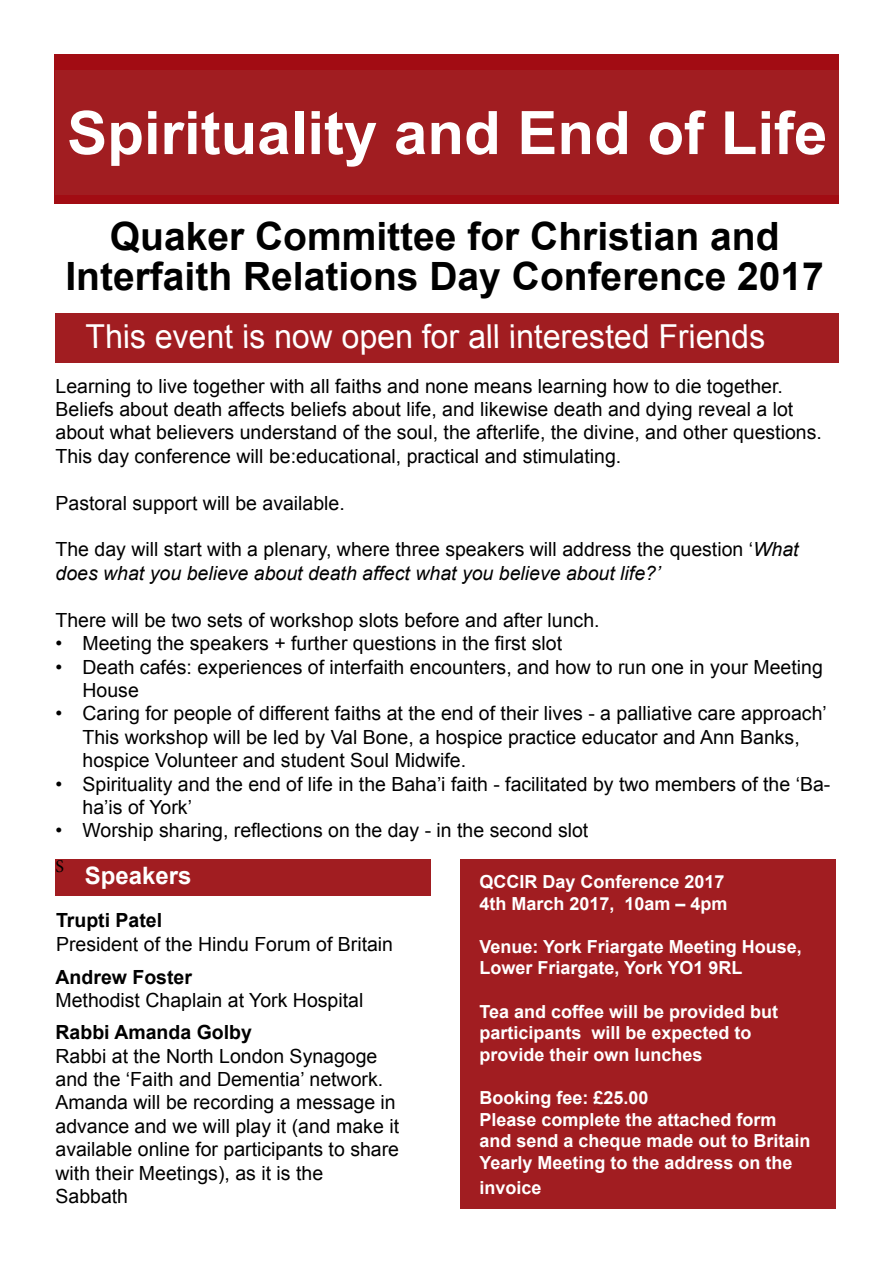
<style>
.page{position:relative;width:893px;height:1263px;background:#fff}
.page>*{position:absolute;margin:0;border:0;box-sizing:border-box;transform-origin:0 0}
.t1{font:700 60px "Arial";color:#fff}
.t2{font:700 39px/40.5px "Arial";color:#000;text-align:center}
.t3{font:33px "Arial";color:#fff}
.t4{font:700 24px "Arial";color:#fff}
.t5{font:19.5px/23.4px "Arial";color:#000}
.t6{font:700 19.5px "Arial";color:#000}
.t7{font:700 18px/21.6px "Arial";color:#fff}
.t8{font:18px "Minion Pro";color:#000}
.s1{font-style:italic}
</style>
<div class="page">
<div style="left:54px;top:54px;width:785px;height:149px;background:#a20c13"></div>
<div style="left:56px;top:70px;width:783px;height:125px;background:#a11d21"></div>
<div style="left:56px;top:313px;width:783px;height:49px;background:#a11d21"></div>
<div style="left:460px;top:859px;width:375px;height:350px;background:#a11d21"></div>
<div style="left:56px;top:859px;width:375px;height:36px;background:#a11d21"></div>
<h1 class="t1" style="left:67px;top:93px;width:762px">Spirituality and End of Life</h1>
<h2 class="t2" style="left:65px;top:217px;width:760px">Quaker Committee for Christian and<br>Interfaith Relations Day Conference 2017</h2>
<h3 class="t3" style="left:86px;top:314px;width:682px">This event is now open for all interested Friends</h3>
<p class="t5" style="left:56px;top:374px;width:768px">Learning to live together with all faiths and none means learning how to die together.<br>Beliefs about death affects beliefs about life, and likewise death and dying reveal a lot about what believers understand of the soul, the afterlife, the divine, and other questions.<br>This day conference will be:educational, practical and stimulating.</p>
<p class="t5" style="left:56px;top:491px;width:291px">Pastoral support will be available.</p>
<p class="t5" style="left:56px;top:538px;width:745px">The day will start with a plenary, where three speakers will address the question ‘<span class="s1">What does what you believe about death affect what you believe about life?’</span></p>
<p class="t5" style="left:56px;top:608px;width:546px">There will be two sets of workshop slots before and after lunch.</p>
<p class="t5" style="left:56px;top:632px;width:508px">• Meeting the speakers + further questions in the first slot</p>
<p class="t5" style="left:83px;top:655px;width:742px;text-indent:-27px">• Death cafés: experiences of interfaith encounters, and how to run one in your Meeting<br>House</p>
<p class="t5" style="left:83px;top:702px;width:746px;text-indent:-27px">• Caring for people of different faiths at the end of their lives - a palliative care approach’<br>This workshop will be led by Val Bone, a hospice practice educator and Ann Banks, hospice Volunteer and student Soul Midwife.</p>
<p class="t5" style="left:83px;top:772px;width:749px;text-indent:-27px">• Spirituality and the end of life in the Baha’i faith - facilitated by two members of the ‘Ba&shy;ha’is of York’</p>
<p class="t5" style="left:55px;top:819px;width:534px">• Worship sharing, reflections on the day - in the second slot</p>
<p class="t7" style="left:479px;top:871px;width:250px">QCCIR Day Conference 2017<br>4th March 2017, 10am – 4pm</p>
<p class="t7" style="left:479px;top:936px;width:324px">Venue: York Friargate Meeting House,<br>Lower Friargate, York YO1 9RL</p>
<p class="t7" style="left:479px;top:1001px;width:300px">Tea and coffee will be provided but participants will be expected to provide their own lunches</p>
<p class="t7" style="left:479px;top:1087px;width:333px">Booking fee: £25.00<br>Please complete the attached form and send a cheque made out to Britain<br>Yearly Meeting to the address on the</p>
<p class="t7" style="left:479px;top:1177px;width:64px">invoice</p>
<p class="t8" style="left:56px;top:854px;width:10px">S</p>
<p class="t4" style="left:85px;top:859px;width:108px">Speakers</p>
<p class="t6" style="left:56px;top:907px;width:108px">Trupti Patel</p>
<p class="t5" style="left:56px;top:932px;width:339px">President of the Hindu Forum of Britain</p>
<p class="t6" style="left:56px;top:964px;width:138px">Andrew Foster</p>
<p class="t5" style="left:56px;top:989px;width:309px">Methodist Chaplain at York Hospital</p>
<p class="t6" style="left:56px;top:1019px;width:198px">Rabbi Amanda Golby</p>
<p class="t5" style="left:56px;top:1044px;width:345px">Rabbi at the North London Synagoge and the ‘Faith and Dementia’ network.<br>Amanda will be recording a message in advance and we will play it (and make it available online for participants to share with their Meetings), as it is the Sabbath</p>
</div>
